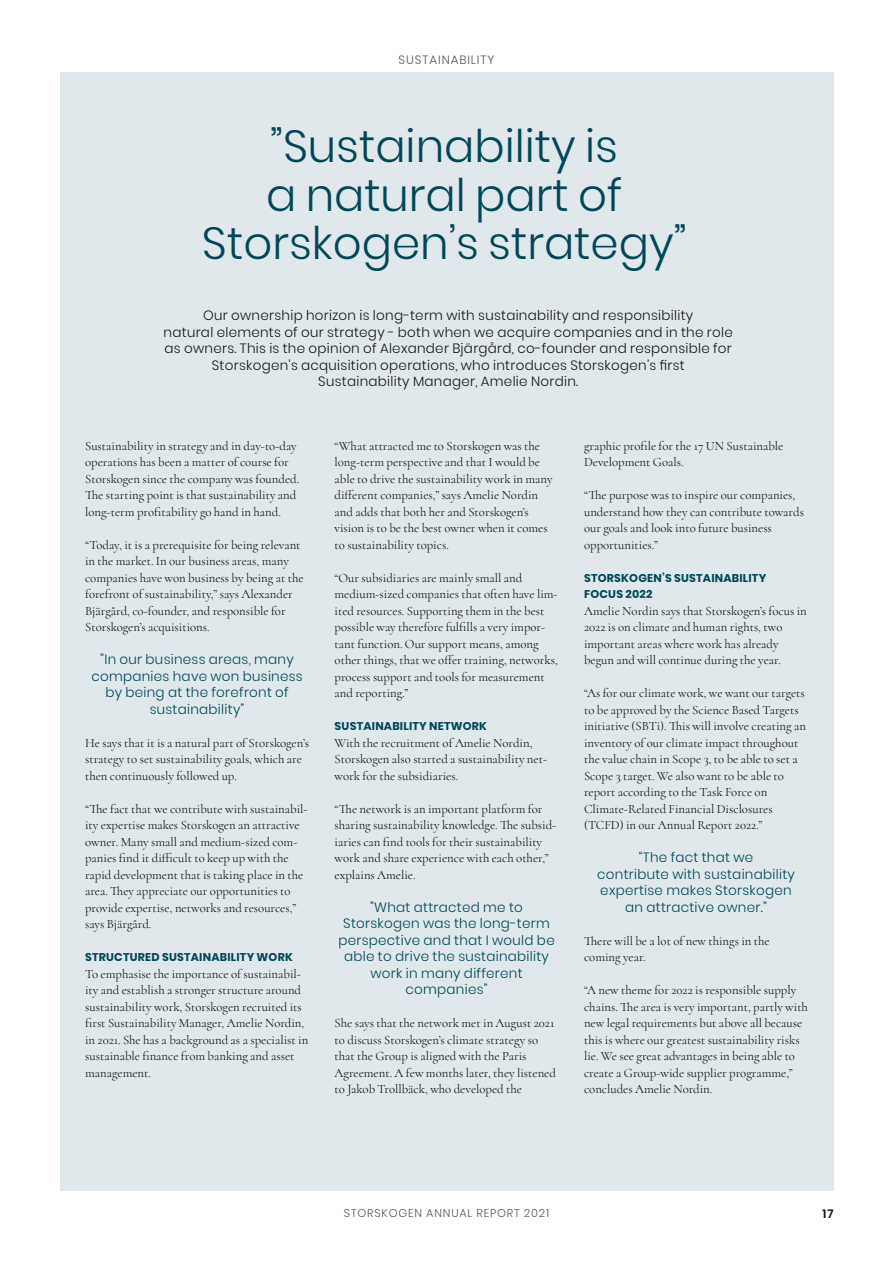
<style>
.page{position:relative;width:893px;height:1263px;background:#fff}
.page>*{position:absolute;margin:0;border:0;box-sizing:border-box;transform-origin:0 0}
.t1{font:300 45px/48px "Poppins";color:#004857;text-align:center}
.t2{font:300 13.5px/16.5px "Poppins";letter-spacing:.02em;color:#181716;text-align:center}
.t3{font:300 13.5px/16.5px "Poppins";letter-spacing:.02em;color:#004857;text-align:center}
.t4{font:12.75px/16.5px "Cormorant";color:#181716}
.t5{font:300 12px "Poppins";color:#565655}
.t6{font:600 12px "Poppins";color:#181716}
.t7{font:700 11.25px/16.5px "Poppins";letter-spacing:.02em;color:#004857}
.t8{font:300 11.25px "Poppins";letter-spacing:.075em;color:#565655}
</style>
<div class="page">
<div style="left:60px;top:72px;width:773px;height:1119px;background:#e1e8eb"></div>
<p class="t5" style="left:399px;top:53px;width:16px">Sustainability</p>
<h1 class="t1" style="left:202px;top:123px;width:486px">”Sustainability is<br>a natural part of<br>Storskogen’s strategy”</h1>
<p class="t2" style="left:164px;top:307px;width:571px">Our ownership horizon is long-term with sustainability and responsibility<br>natural elements of our strategy - both when we acquire companies and in the role as owners. This is the opinion of Alexander Bjärgård, co-founder and responsible for Storskogen’s acquisition operations, who introduces Storskogen’s first<br>Sustainability Manager, Amelie Nordin.</p>
<p class="t4" style="left:85px;top:437px;width:216px">Sustainability in strategy and in day-to-day operations has been a matter of course for Storskogen since the company was founded.<br>The starting point is that sustainability and long-term profitability go hand in hand.</p>
<p class="t4" style="left:85px;top:536px;width:220px">“Today, it is a prerequisite for being relevant in the market. In our business areas, many companies have won business by being at the forefront of sustainability,” says Alexander Bjärgård, co-founder, and responsible for Storskogen’s acquisitions.</p>
<p class="t3" style="left:91px;top:651px;width:213px">”In our business areas, many companies have won business by being at the forefront of sustainability”</p>
<p class="t4" style="left:85px;top:734px;width:225px">He says that it is a natural part of Storskogen’s strategy to set sustainability goals, which are then continuously followed up.</p>
<p class="t4" style="left:85px;top:800px;width:224px">“The fact that we contribute with sustainabil&shy;ity expertise makes Storskogen an attractive owner. Many small and medium-sized com&shy;panies find it difficult to keep up with the rapid development that is taking place in the area. They appreciate our opportunities to provide expertise, networks and resources,” says Bjärgård.</p>
<p class="t7" style="left:85px;top:949px;width:209px">STRUCTURED SUSTAINABILITY WORK</p>
<p class="t4" style="left:85px;top:965px;width:225px">To emphasise the importance of sustainabil&shy;ity and establish a stronger structure around sustainability work, Storskogen recruited its first Sustainability Manager, Amelie Nordin, in 2021. She has a background as a specialist in sustainable finance from banking and asset management.</p>
<p class="t4" style="left:335px;top:437px;width:220px">“What attracted me to Storskogen was the long-term perspective and that I would be able to drive the sustainability work in many different companies,” says Amelie Nordin and adds that both her and Storskogen’s vision is to be the best owner when it comes to sustainability topics.</p>
<p class="t4" style="left:335px;top:569px;width:225px">“Our subsidiaries are mainly small and medium-sized companies that often have lim&shy;ited resources. Supporting them in the best possible way therefore fulfills a very impor&shy;tant function. Our support means, among other things, that we offer training, networks, process support and tools for measurement and reporting.”</p>
<p class="t7" style="left:335px;top:718px;width:154px">SUSTAINABILITY NETWORK</p>
<p class="t4" style="left:335px;top:734px;width:214px">With the recruitment of Amelie Nordin,<br>Storskogen also started a sustainability net&shy;work for the subsidiaries.</p>
<p class="t4" style="left:335px;top:800px;width:223px">“The network is an important platform for sharing sustainability knowledge. The subsid&shy;iaries can find tools for their sustainability work and share experience with each other,” explains Amelie.</p>
<p class="t3" style="left:338px;top:899px;width:218px">”What attracted me to<br>Storskogen was the long-term perspective and that I would be able to drive the sustainability work in many different companies”</p>
<p class="t4" style="left:335px;top:1015px;width:223px">She says that the network met in August 2021 to discuss Storskogen’s climate strategy so that the Group is aligned with the Paris Agreement. A few months later, they listened to Jakob Trollbäck, who developed the</p>
<p class="t4" style="left:584px;top:437px;width:201px">graphic profile for the 17 UN Sustainable<br>Development Goals.</p>
<p class="t4" style="left:584px;top:487px;width:221px">“The purpose was to inspire our companies, understand how they can contribute towards our goals and look into future business opportunities.”</p>
<p class="t7" style="left:584px;top:570px;width:184px">STORSKOGEN’S SUSTAINABILITY<br>FOCUS 2022</p>
<p class="t4" style="left:584px;top:602px;width:224px">Amelie Nordin says that Storskogen’s focus in 2022 is on climate and human rights, two important areas where work has already begun and will continue during the year.</p>
<p class="t4" style="left:584px;top:685px;width:223px">“As for our climate work, we want our targets to be approved by the Science Based Targets initiative (SBTi). This will involve creating an inventory of our climate impact throughout the value chain in Scope 3, to be able to set a Scope 3 target. We also want to be able to report according to the Task Force on Climate-Related Financial Disclosures (TCFD) in our Annual Report 2022.”</p>
<p class="t3" style="left:597px;top:849px;width:199px">“The fact that we<br>contribute with sustainability expertise makes Storskogen an attractive owner.”</p>
<p class="t4" style="left:584px;top:932px;width:187px">There will be a lot of new things in the coming year.</p>
<p class="t4" style="left:584px;top:982px;width:225px">“A new theme for 2022 is responsible supply chains. The area is very important, partly with new legal requirements but above all because this is where our greatest sustainability risks lie. We see great advantages in being able to create a Group-wide supplier programme,” concludes Amelie Nordin.</p>
<p class="t8" style="left:344px;top:1207px;width:207px">STORSKOGEN ANNUAL REPORT 2021</p>
<p class="t6" style="left:822px;top:1207px;width:12px">17</p>
</div>
